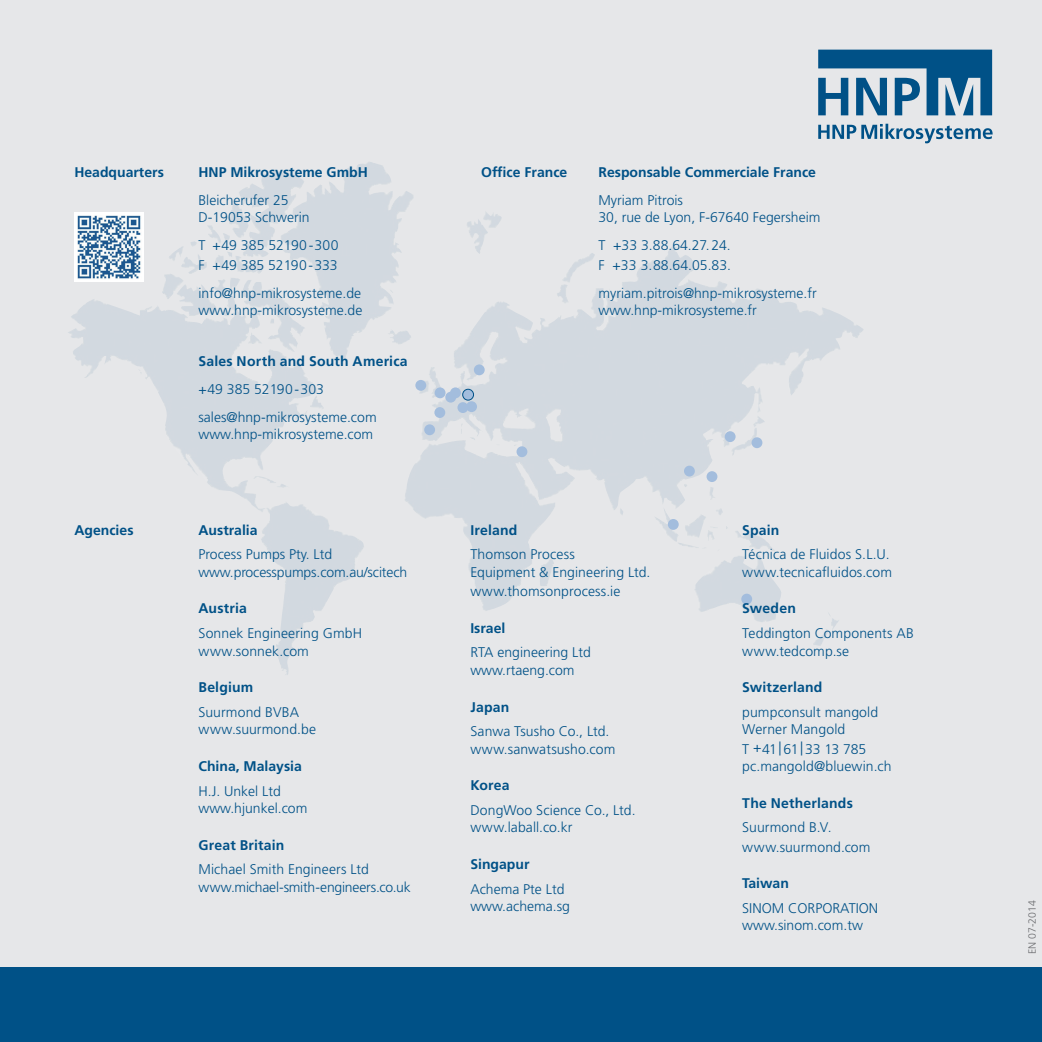
<style>
.page{position:relative;width:1042px;height:1042px;background:#e6e7e9}
.page>*{position:absolute;margin:0;border:0;box-sizing:border-box;transform-origin:0 0}
.t1{font:300 14px/17.5px "Frutiger LT Std";color:#005187}
.t2{font:700 14px "Frutiger LT Std";color:#005187}
.t3{font:300 10.5px "Frutiger LT Std";color:#6c6d70}
</style>
<div class="page">
<div style="left:0;top:967px;width:1042px;height:75px;background:#005187"></div>
<div style="left:435px;top:387px;width:10px;height:11px;background:#a3bddd;border-radius:50%"></div>
<div style="left:474px;top:364px;width:11px;height:11px;background:#a3bddd;border-radius:50%"></div>
<div style="left:725px;top:431px;width:10px;height:11px;background:#a3bddd;border-radius:50%"></div>
<div style="left:751px;top:437px;width:11px;height:11px;background:#a3bddd;border-radius:50%"></div>
<div style="left:445px;top:392px;width:11px;height:10px;background:#a3bddd;border-radius:50%"></div>
<div style="left:450px;top:387px;width:11px;height:11px;background:#a3bddd;border-radius:50%"></div>
<div style="left:415px;top:380px;width:11px;height:11px;background:#a3bddd;border-radius:50%"></div>
<div style="left:466px;top:401px;width:11px;height:11px;background:#a3bddd;border-radius:50%"></div>
<div style="left:463px;top:389px;width:10px;height:11px;background:#a3bddd;border-radius:50%"></div>
<div style="left:462px;top:389px;width:12px;height:11px;border:1px solid #005187;border-radius:50%"></div>
<div style="left:457px;top:402px;width:11px;height:11px;background:#a3bddd;border-radius:50%"></div>
<div style="left:434px;top:407px;width:11px;height:11px;background:#a3bddd;border-radius:50%"></div>
<div style="left:424px;top:424px;width:11px;height:11px;background:#a3bddd;border-radius:50%"></div>
<div style="left:741px;top:594px;width:11px;height:10px;background:#a3bddd;border-radius:50%"></div>
<div style="left:684px;top:466px;width:11px;height:10px;background:#a3bddd;border-radius:50%"></div>
<div style="left:668px;top:519px;width:11px;height:11px;background:#a3bddd;border-radius:50%"></div>
<div style="left:516px;top:446px;width:11px;height:11px;background:#a3bddd;border-radius:50%"></div>
<div style="left:706px;top:471px;width:11px;height:11px;background:#a3bddd;border-radius:50%"></div>
<svg style="left:818px;top:50px;width:174px;height:65px"></svg>
<svg style="left:818px;top:124px;width:174px;height:19px"></svg>
<img style="left:74px;top:213px;width:69px;height:69px">
<p class="t2" style="left:74px;top:164px;width:91px">Headquarters</p>
<p class="t2" style="left:481px;top:164px;width:88px">Office France</p>
<p class="t2" style="left:598px;top:164px;width:219px">Responsable Commerciale France</p>
<p class="t1" style="left:598px;top:191px;width:223px">Myriam Pitrois<br>30, rue de Lyon, F-67640 Fegersheim</p>
<p class="t1" style="left:598px;top:236px;width:134px;line-height:19.2px">T +33 3.88.64.27.24.<br>F +33 3.88.64.05.83.</p>
<p class="t1" style="left:598px;top:284px;width:220px">myriam.pitrois@hnp-mikrosysteme.fr www.hnp-mikrosysteme.fr</p>
<p class="t2" style="left:198px;top:164px;width:171px">HNP Mikrosysteme GmbH</p>
<p class="t1" style="left:198px;top:191px;width:113px">Bleicherufer 25<br>D-19053 Schwerin</p>
<p class="t1" style="left:198px;top:236px;width:142px;line-height:19.2px">T +49 385 52190-300<br>F +49 385 52190-333</p>
<p class="t1" style="left:198px;top:284px;width:165px">info@hnp-mikrosysteme.de www.hnp-mikrosysteme.de</p>
<p class="t2" style="left:198px;top:353px;width:211px">Sales North and South America</p>
<p class="t1" style="left:198px;top:375px;width:180px;line-height:28px">+49 385 52190-303 sales@hnp-mikrosysteme.com</p>
<p class="t1" style="left:198px;top:426px;width:176px">www.hnp-mikrosysteme.com</p>
<p class="t2" style="left:74px;top:522px;width:61px">Agencies</p>
<p class="t2" style="left:198px;top:522px;width:61px">Australia</p>
<p class="t1" style="left:198px;top:546px;width:210px">Process Pumps Pty. Ltd www.processpumps.com.au/scitech</p>
<p class="t2" style="left:198px;top:600px;width:50px">Austria</p>
<p class="t1" style="left:198px;top:624px;width:165px">Sonnek Engineering GmbH www.sonnek.com</p>
<p class="t2" style="left:198px;top:679px;width:56px">Belgium</p>
<p class="t1" style="left:198px;top:703px;width:119px">Suurmond BVBA www.suurmond.be</p>
<p class="t2" style="left:198px;top:758px;width:105px">China, Malaysia</p>
<p class="t1" style="left:198px;top:782px;width:110px">H.J. Unkel Ltd www.hjunkel.com</p>
<p class="t2" style="left:198px;top:837px;width:87px">Great Britain</p>
<p class="t1" style="left:198px;top:861px;width:214px">Michael Smith Engineers Ltd www.michael-smith-engineers.co.uk</p>
<p class="t2" style="left:470px;top:522px;width:49px">Ireland</p>
<p class="t1" style="left:470px;top:546px;width:182px">Thomson Process<br>Equipment &amp; Engineering Ltd.</p>
<p class="t1" style="left:470px;top:582px;width:152px">www.thomsonprocess.ie</p>
<p class="t2" style="left:470px;top:620px;width:37px">Israel</p>
<p class="t1" style="left:470px;top:644px;width:122px">RTA engineering Ltd www.rtaeng.com</p>
<p class="t2" style="left:470px;top:698px;width:40px">Japan</p>
<p class="t1" style="left:470px;top:722px;width:146px">Sanwa Tsusho Co., Ltd. www.sanwatsusho.com</p>
<p class="t2" style="left:470px;top:777px;width:41px">Korea</p>
<p class="t1" style="left:470px;top:801px;width:167px">DongWoo Science Co., Ltd. www.laball.co.kr</p>
<p class="t2" style="left:470px;top:856px;width:61px">Singapur</p>
<p class="t1" style="left:470px;top:880px;width:101px">Achema Pte Ltd www.achema.sg</p>
<p class="t2" style="left:742px;top:522px;width:39px">Spain</p>
<p class="t1" style="left:742px;top:546px;width:151px">Técnica de Fluidos S.L.U. www.tecnicafluidos.com</p>
<p class="t2" style="left:742px;top:600px;width:55px">Sweden</p>
<p class="t1" style="left:742px;top:624px;width:173px">Teddington Components AB www.tedcomp.se</p>
<p class="t2" style="left:742px;top:679px;width:82px">Switzerland</p>
<p class="t1" style="left:742px;top:703px;width:137px">pumpconsult mangold<br>Werner Mangold</p>
<p class="t1" style="left:742px;top:740px;width:151px">T +41|61|33 13 785 pc.mangold@bluewin.ch</p>
<p class="t2" style="left:742px;top:795px;width:112px">The Netherlands</p>
<p class="t1" style="left:742px;top:818px;width:130px;line-height:19.2px">Suurmond B.V. www.suurmond.com</p>
<p class="t2" style="left:742px;top:875px;width:48px">Taiwan</p>
<p class="t1" style="left:742px;top:899px;width:137px">SINOM CORPORATION www.sinom.com.tw</p>
<p class="t3" style="left:1026px;top:954px;width:55px;rotate:-90deg">EN 07-2014</p>
</div>
